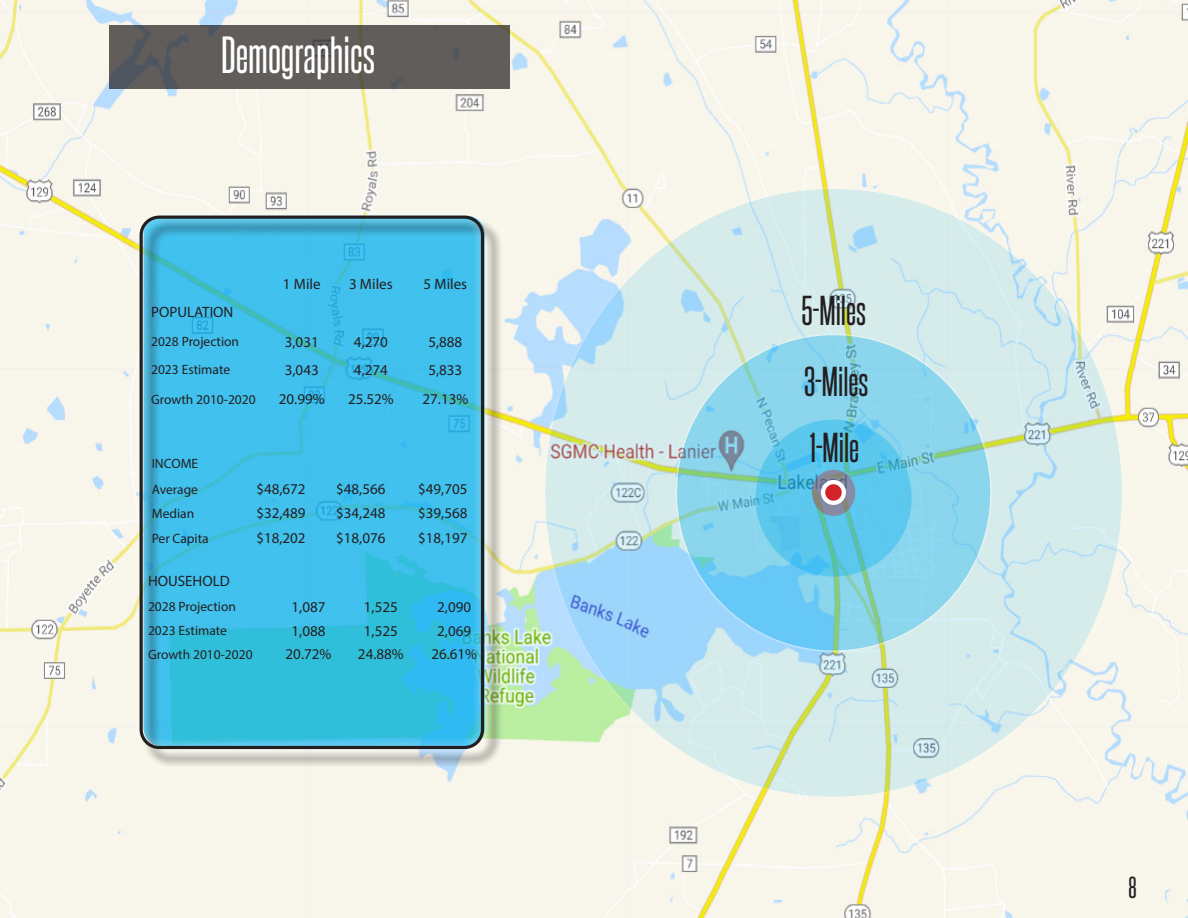
<style>
.page{position:relative;width:1188px;height:918px;background:#fff}
.page>*{position:absolute;margin:0;border:0;box-sizing:border-box;transform-origin:0 0}
.t1{font:45px "Steelfish Rg";color:#fff}
.t2{font:36px "Steelfish Rg";color:#231f20}
.t3{font:26.25px "Steelfish Rg";color:#231f20}
.t4{font:15px "Myriad Pro";color:#231f20}
.t5{font:13.5px "Myriad Pro";color:#231f20}
</style>
<div class="page">
<img style="left:0;top:0;width:1188px;height:918px">
<svg style="left:109px;top:25px;width:401px;height:63px;background:#5f5c5a"></svg>
<svg style="left:545px;top:188px;width:578px;height:609px;background:#cde7e9"></svg>
<svg style="left:676px;top:334px;width:315px;height:317px;background:#86d2e8"></svg>
<svg style="left:756px;top:420px;width:156px;height:157px;background:#58c5e7"></svg>
<svg style="left:812px;top:470px;width:43px;height:46px"></svg>
<svg style="left:823px;top:482px;width:21px;height:21px"></svg>
<div style="left:821px;top:480px;width:25px;height:25px;border:4px solid #fff;border-radius:50%"></div>
<div style="left:142px;top:218px;width:361px;height:550px;background:#231f20;opacity:.75"></div>
<div style="left:130px;top:206px;width:364px;height:553px;background:#fff;opacity:.75"></div>
<div style="left:140px;top:216px;width:344px;height:533px;border:3px solid #231f20;border-radius:18px"></div>
<p class="t1" style="left:221px;top:27px;width:156px">Demographics</p>
<p class="t4" style="left:283px;top:275px;width:39px">1 Mile</p>
<p class="t4" style="left:349px;top:275px;width:45px">3 Miles</p>
<p class="t4" style="left:424px;top:275px;width:45px">5 Miles</p>
<p class="t4" style="left:151px;top:302px;width:84px">POPULATION</p>
<p class="t5" style="left:151px;top:333px;width:90px">2028 Projection</p>
<p class="t4" style="left:285px;top:332px;width:35px">3,031</p>
<p class="t4" style="left:354px;top:332px;width:35px">4,270</p>
<p class="t4" style="left:428px;top:332px;width:35px">5,888</p>
<p class="t5" style="left:151px;top:361px;width:81px">2023 Estimate</p>
<p class="t4" style="left:285px;top:360px;width:35px">3,043</p>
<p class="t4" style="left:354px;top:360px;width:35px">4,274</p>
<p class="t4" style="left:428px;top:360px;width:35px">5,833</p>
<p class="t5" style="left:151px;top:391px;width:106px">Growth 2010-2020</p>
<p class="t4" style="left:279px;top:390px;width:47px">20.99%</p>
<p class="t4" style="left:348px;top:390px;width:47px">25.52%</p>
<p class="t4" style="left:423px;top:390px;width:47px">27.13%</p>
<p class="t5" style="left:152px;top:456px;width:48px">INCOME</p>
<p class="t5" style="left:152px;top:481px;width:48px">Average</p>
<p class="t4" style="left:256px;top:480px;width:51px">$48,672</p>
<p class="t4" style="left:336px;top:480px;width:51px">$48,566</p>
<p class="t4" style="left:418px;top:480px;width:51px">$49,705</p>
<p class="t5" style="left:152px;top:505px;width:44px">Median</p>
<p class="t4" style="left:256px;top:504px;width:51px">$32,489</p>
<p class="t4" style="left:336px;top:504px;width:51px">$34,248</p>
<p class="t4" style="left:418px;top:504px;width:51px">$39,568</p>
<p class="t5" style="left:152px;top:530px;width:58px">Per Capita</p>
<p class="t4" style="left:256px;top:528px;width:51px">$18,202</p>
<p class="t4" style="left:336px;top:528px;width:51px">$18,076</p>
<p class="t4" style="left:418px;top:528px;width:51px">$18,197</p>
<p class="t4" style="left:148px;top:572px;width:83px">HOUSEHOLD</p>
<p class="t5" style="left:148px;top:598px;width:90px">2028 Projection</p>
<p class="t4" style="left:292px;top:597px;width:35px">1,087</p>
<p class="t4" style="left:364px;top:597px;width:35px">1,525</p>
<p class="t4" style="left:437px;top:597px;width:35px">2,090</p>
<p class="t5" style="left:148px;top:622px;width:81px">2023 Estimate</p>
<p class="t4" style="left:292px;top:621px;width:35px">1,088</p>
<p class="t4" style="left:364px;top:621px;width:35px">1,525</p>
<p class="t4" style="left:437px;top:621px;width:35px">2,069</p>
<p class="t5" style="left:148px;top:646px;width:106px">Growth 2010-2020</p>
<p class="t4" style="left:286px;top:645px;width:47px">20.72%</p>
<p class="t4" style="left:358px;top:645px;width:47px">24.88%</p>
<p class="t4" style="left:431px;top:645px;width:47px">26.61%</p>
<p class="t2" style="left:802px;top:289px;width:66px">5-Miles</p>
<p class="t2" style="left:804px;top:359px;width:66px">3-Miles</p>
<p class="t2" style="left:810px;top:425px;width:51px">1-Mile</p>
<p class="t3" style="left:1129px;top:871px;width:10px">8</p>
</div>
